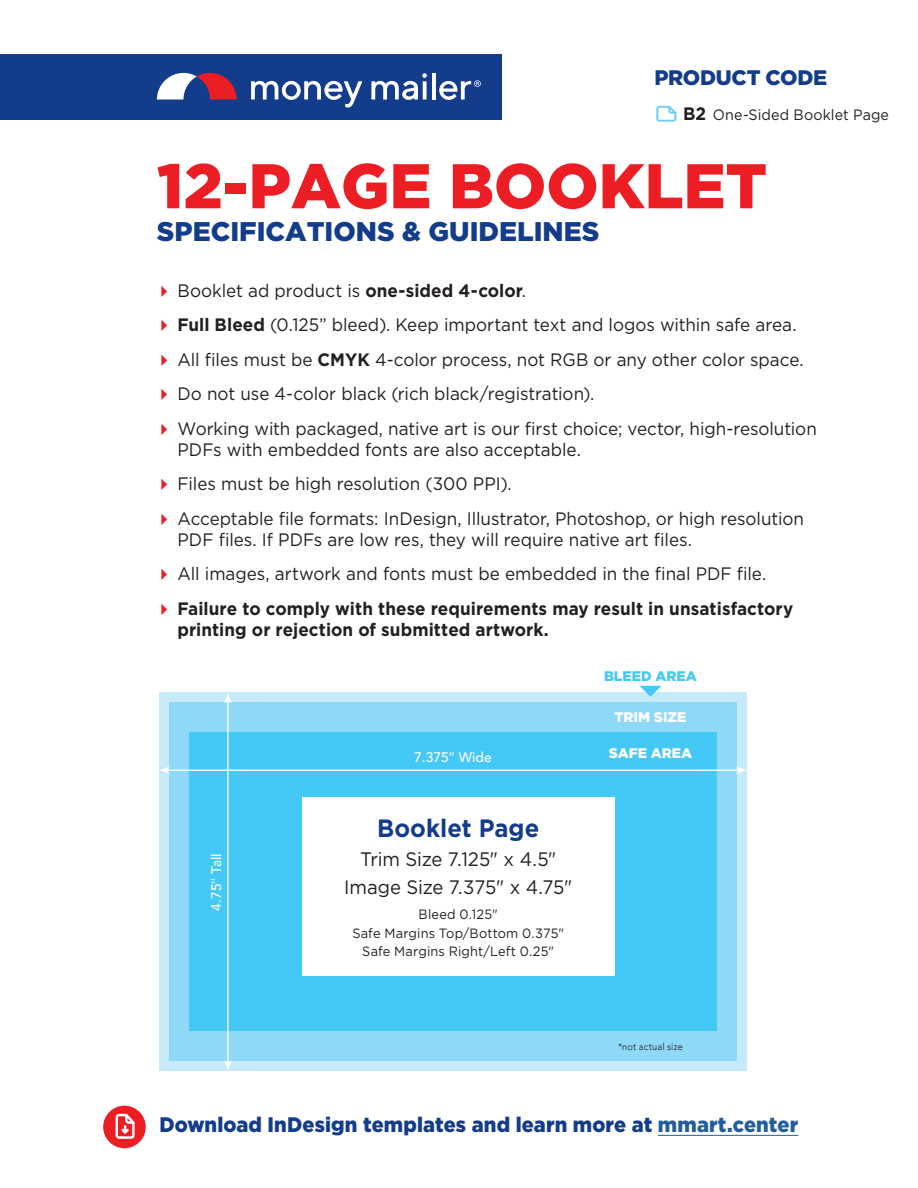
<style>
.page{position:relative;width:918px;height:1188px;background:#fff}
.page>*{position:absolute;margin:0;border:0;box-sizing:border-box;transform-origin:0 0}
.t1{font:900 63px "Gotham";color:#ed1d24}
.t2{font:900 27px "Gotham";color:#133c8b}
.t3{font:700 25.05px "Gotham";color:#133c8b;scale:.95 1}
.t4{font:900 21px "Gotham";letter-spacing:.005em;color:#133c8b;scale:.95 1}
.t5{font:900 21px "Gotham";letter-spacing:-.015em;color:#133c8b}
.t6{font:19.5px/28.3px "Gotham";letter-spacing:-.005em;color:#231f20;text-align:center;scale:.95 1}
.t7{font:18px/21px "Gotham";letter-spacing:-.005em;color:#231f20;scale:.95 1}
.t8{font:700 18px/21px "Gotham";letter-spacing:.005em;color:#231f20;scale:.95 1}
.t9{font:15px "Gotham";letter-spacing:.01em;color:#231f20;scale:.95 1}
.t10{font:500 13.95px "Avenir";color:#fff}
.t11{font:900 13.95px "Gotham";color:#fff}
.t12{font:900 13.95px "Gotham";color:#44c8f5}
.t13{font:13.5px/18.5px "Gotham";letter-spacing:.01em;color:#231f20;text-align:center;scale:.95 1}
.t14{font:300 9.75px "Avenir";letter-spacing:.025em;color:#231f20;scale:.95 1}
.s1{font-weight:700;font-size:18px}
.s2{color:#ed1d24}
.s3{font-weight:700}
.s4{font-family:"Gotham";font-weight:400}
.s5{color:#215e9e}
</style>
<div class="page">
<div style="left:0;top:54px;width:501px;height:66px;background:#133c8b"></div>
<svg style="left:157px;top:73px;width:80px;height:26px"></svg>
<svg style="left:251px;top:81px;width:111px;height:26px"></svg>
<svg style="left:371px;top:73px;width:56px;height:27px"></svg>
<hr style="left:432px;top:73px;width:3px;height:27px;background:#fff">
<svg style="left:439px;top:80px;width:42px;height:20px"></svg>
<div style="left:103px;top:1106px;width:43px;height:42px;background:#ed1d24;border-radius:50%"></div>
<svg style="left:116px;top:1114px;width:19px;height:25px"></svg>
<hr style="left:658px;top:1135px;width:140px;height:1px;background:#215e9e">
<div style="left:159px;top:693px;width:587px;height:378px;background:#c7eafb"></div>
<div style="left:169px;top:703px;width:567px;height:358px;background:#8ed8f8"></div>
<div style="left:189px;top:733px;width:528px;height:298px;background:#44c8f5"></div>
<div style="left:302px;top:798px;width:313px;height:178px;background:#fff"></div>
<hr style="left:227px;top:701px;width:2px;height:362px;background:#fff">
<svg style="left:224px;top:693px;width:8px;height:10px"></svg>
<svg style="left:224px;top:1061px;width:8px;height:10px"></svg>
<hr style="left:167px;top:770px;width:571px;height:1px;background:#fff">
<svg style="left:160px;top:766px;width:10px;height:8px"></svg>
<svg style="left:736px;top:766px;width:10px;height:8px"></svg>
<svg style="left:639px;top:686px;width:22px;height:11px"></svg>
<p class="t5" style="left:654px;top:66px;width:174px">PRODUCT CODE</p>
<p class="t9" style="left:683px;top:106px;width:218px"><span class="s1">B2</span> One-Sided Booklet Page</p>
<h1 class="t1" style="left:157px;top:150px;width:612px">12-PAGE BOOKLET</h1>
<h2 class="t2" style="left:157px;top:216px;width:444px">SPECIFICATIONS &amp; GUIDELINES</h2>
<p class="t7" style="left:155px;top:280px;width:392px"><span class="s2">✔</span> Booklet ad product is <span class="s3">one-sided 4-color</span>.</p>
<p class="t7" style="left:155px;top:314px;width:677px"><span class="s2">✔</span> <span class="s3">Full Bleed</span> (0.125” bleed). Keep important text and logos within safe area.</p>
<p class="t7" style="left:155px;top:349px;width:685px"><span class="s2">✔</span> All files must be <span class="s3">CMYK</span> 4-color process, not RGB or any other color space.</p>
<p class="t7" style="left:155px;top:383px;width:464px"><span class="s2">✔</span> Do not use 4-color black (rich black/registration).</p>
<p class="t7" style="left:178px;top:418px;width:674px;text-indent:-23px"><span class="s2">✔</span> Working with packaged, native art is our first choice; vector, high-resolution<br>PDFs with embedded fonts are also acceptable.</p>
<p class="t7" style="left:155px;top:473px;width:377px"><span class="s2">✔</span> Files must be high resolution (300 PPI).</p>
<p class="t7" style="left:178px;top:508px;width:661px;text-indent:-23px"><span class="s2">✔</span> Acceptable file formats: InDesign, Illustrator, Photoshop, or high resolution<br>PDF files. If PDFs are low res, they will require native art files.</p>
<p class="t7" style="left:155px;top:563px;width:645px"><span class="s2">✔</span> All images, artwork and fonts must be embedded in the final PDF file.</p>
<p class="t8" style="left:178px;top:597px;width:650px;text-indent:-23px"><span class="s2">✔</span> Failure to comply with these requirements may result in unsatisfactory printing or rejection of submitted artwork.</p>
<p class="t12" style="left:604px;top:668px;width:94px">BLEED AREA</p>
<p class="t11" style="left:614px;top:709px;width:74px">TRIM SIZE</p>
<p class="t10" style="left:204px;top:911px;width:59px;rotate:-90deg">4.75<span class="s4">"</span> Tall</p>
<p class="t10" style="left:414px;top:745px;width:79px">7.375<span class="s4">"</span> Wide</p>
<p class="t11" style="left:609px;top:745px;width:85px">SAFE AREA</p>
<h3 class="t3" style="left:377px;top:814px;width:172px">Booklet Page</h3>
<p class="t6" style="left:344px;top:844px;width:242px">Trim Size 7.125" x 4.5"<br>Image Size 7.375" x 4.75"</p>
<p class="t13" style="left:352px;top:905px;width:224px">Bleed 0.125"<br>Safe Margins Top/Bottom 0.375"<br>Safe Margins Right/Left 0.25"</p>
<p class="t14" style="left:618px;top:1041px;width:70px">*not actual size</p>
<p class="t4" style="left:159px;top:1113px;width:674px">Download InDesign templates and learn more at <span class="s5">mmart.center</span></p>
</div>
